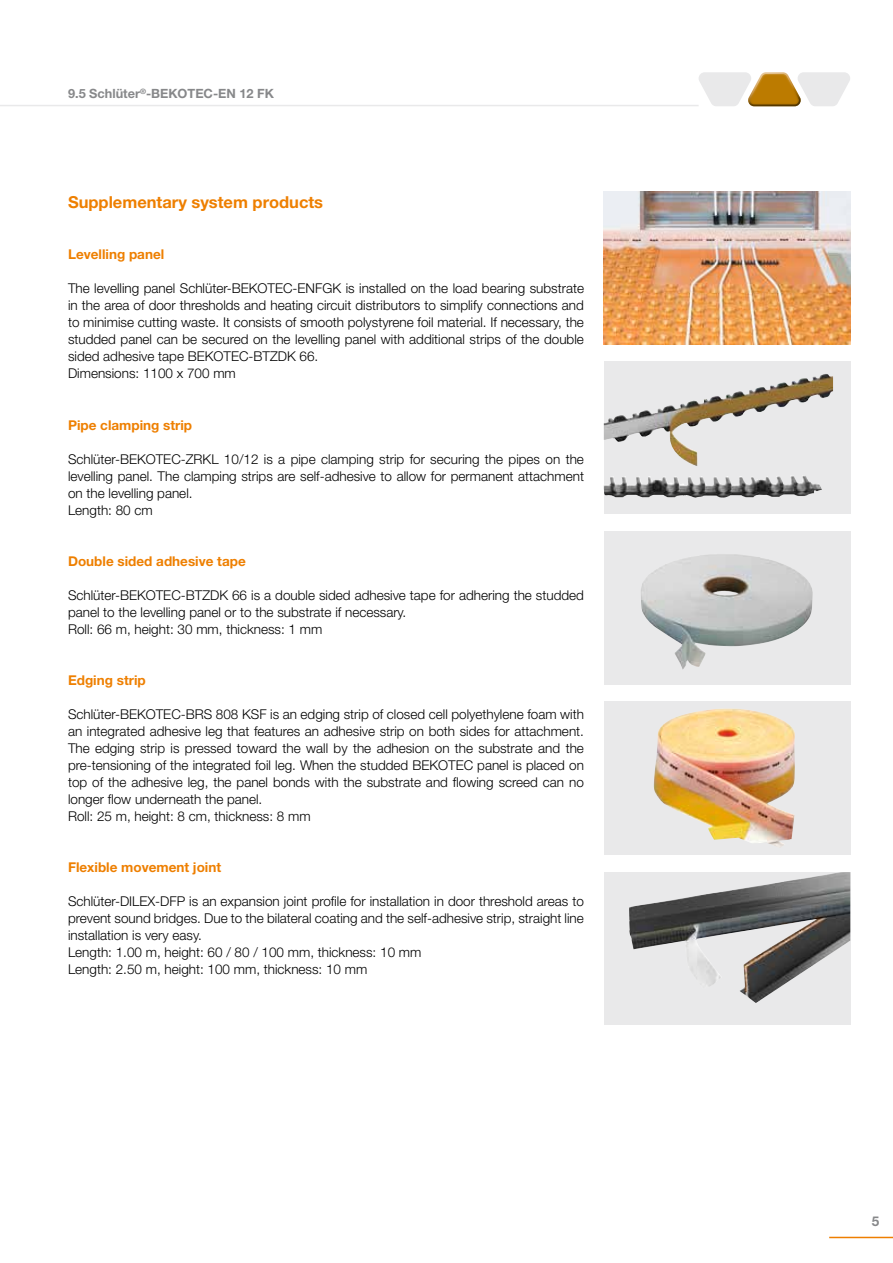
<style>
.page{position:relative;width:893px;height:1263px;background:#fff}
.page>*{position:absolute;margin:0;border:0;box-sizing:border-box;transform-origin:0 0}
.t1{font:700 16.5px "Helvetica Neue LT Pro";color:#ee7f00}
.t2{font:300 13.5px/17px "Helvetica Neue LT Pro";color:#000}
.t3{font:700 13.5px "Helvetica Neue LT Pro";color:#ee7f00}
.t4{font:700 13.5px "Helvetica Neue LT Pro";color:#87888a}
.t5{font:700 12.75px "Helvetica Neue LT Pro";color:#87888a}
</style>
<div class="page">
<hr style="left:0;top:105px;width:699px;height:1px;background:#e9e9ea">
<svg style="left:699px;top:72px;width:151px;height:34px"></svg>
<hr style="left:829px;top:1237px;width:64px;height:1px;background:#ee7f00">
<div style="left:604px;top:872px;width:246px;height:153px;background:#e9e9ea"></div>
<img style="left:629px;top:872px;width:221px;height:131px">
<div style="left:604px;top:531px;width:246px;height:154px;background:#e9e9ea"></div>
<img style="left:641px;top:554px;width:172px;height:116px">
<div style="left:604px;top:702px;width:246px;height:153px;background:#e9e9ea"></div>
<img style="left:654px;top:708px;width:141px;height:138px">
<img style="left:604px;top:191px;width:246px;height:153px">
<svg style="left:604px;top:361px;width:246px;height:153px;background:#cacacb"></svg>
<img style="left:604px;top:374px;width:229px;height:109px">
<p class="t5" style="left:68px;top:86px;width:207px">9.5 Schlüter<sup>®</sup>-BEKOTEC-EN 12 FK</p>
<p class="t1" style="left:68px;top:192px;width:257px">Supplementary system products</p>
<p class="t3" style="left:68px;top:246px;width:98px">Levelling panel</p>
<p class="t2" style="left:68px;top:280px;width:517px">The levelling panel Schlüter-BEKOTEC-ENFGK is installed on the load bearing substrate in the area of door thresholds and heating circuit distributors to simplify connections and to minimise cutting waste. It consists of smooth polystyrene foil material. If necessary, the studded panel can be secured on the levelling panel with additional strips of the double sided adhesive tape BEKOTEC-BTZDK 66.<br>Dimensions: 1100 x 700 mm</p>
<p class="t3" style="left:68px;top:416px;width:126px">Pipe clamping strip</p>
<p class="t2" style="left:68px;top:450px;width:517px">Schlüter-BEKOTEC-ZRKL 10/12 is a pipe clamping strip for securing the pipes on the levelling panel. The clamping strips are self-adhesive to allow for permanent attachment on the levelling panel.<br>Length: 80 cm</p>
<p class="t3" style="left:68px;top:552px;width:179px">Double sided adhesive tape</p>
<p class="t2" style="left:68px;top:586px;width:517px">Schlüter-BEKOTEC-BTZDK 66 is a double sided adhesive tape for adhering the studded panel to the levelling panel or to the substrate if necessary.<br>Roll: 66 m, height: 30 mm, thickness: 1 mm</p>
<p class="t3" style="left:68px;top:671px;width:79px">Edging strip</p>
<p class="t2" style="left:68px;top:705px;width:517px">Schlüter-BEKOTEC-BRS 808 KSF is an edging strip of closed cell polyethylene foam with an integrated adhesive leg that features an adhesive strip on both sides for attachment.<br>The edging strip is pressed toward the wall by the adhesion on the substrate and the pre-tensioning of the integrated foil leg. When the studded BEKOTEC panel is placed on top of the adhesive leg, the panel bonds with the substrate and flowing screed can no longer flow underneath the panel.<br>Roll: 25 m, height: 8 cm, thickness: 8 mm</p>
<p class="t3" style="left:68px;top:859px;width:155px">Flexible movement joint</p>
<p class="t2" style="left:68px;top:892px;width:517px">Schlüter-DILEX-DFP is an expansion joint profile for installation in door threshold areas to prevent sound bridges. Due to the bilateral coating and the self-adhesive strip, straight line installation is very easy.<br>Length: 1.00 m, height: 60 / 80 / 100 mm, thickness: 10 mm<br>Length: 2.50 m, height: 100 mm, thickness: 10 mm</p>
<p class="t4" style="left:872px;top:1213px;width:9px">5</p>
</div>
